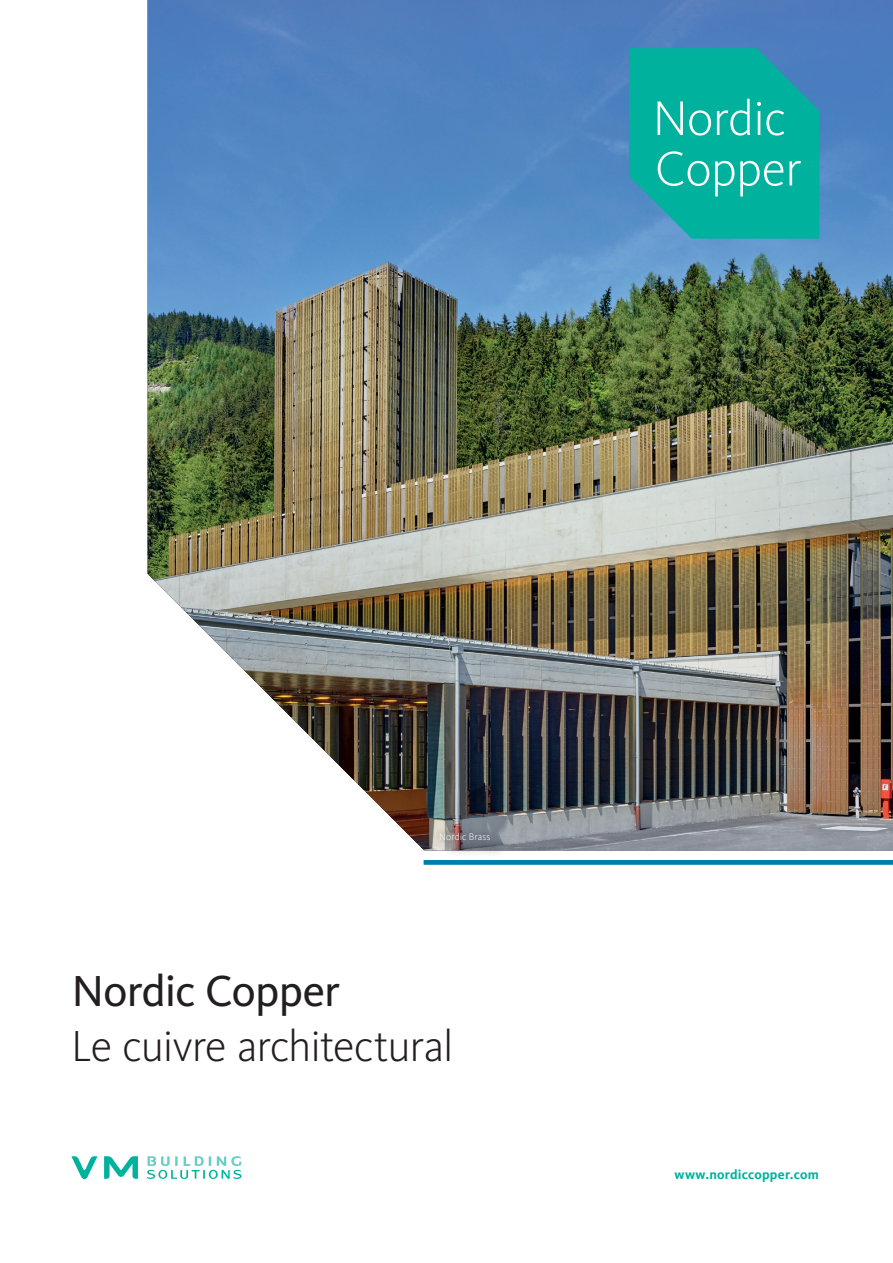
<style>
.page{position:relative;width:893px;height:1263px;background:#fff}
.page>*{position:absolute;margin:0;border:0;box-sizing:border-box;transform-origin:0 0}
.t1{font:300 45px "Kievit Pro";letter-spacing:-.025em;color:#231f20}
.t2{font:45px "Kievit Pro";letter-spacing:-.015em;color:#231f20}
.ADRESSE{font:700 13.5px "Kievit Pro";letter-spacing:.015em;color:#00b19d}
.SOURCE_INFO{font:300 9.9px "Kievit Pro";letter-spacing:.01em;color:#fff}
</style>
<div class="page">
<img style="left:148px;top:0;width:745px;height:850px">
<div style="left:424px;top:860px;width:469px;height:5px;background:#007dad"></div>
<svg style="left:629px;top:48px;width:190px;height:191px;background:#17b0a6"></svg>
<div style="left:443px;top:836px;width:65px;height:22px;background:#231f20;opacity:.75"></div>
<div style="left:433px;top:826px;width:64px;height:21px;background:#231f20;opacity:.75"></div>
<svg style="left:147px;top:1156px;width:94px;height:23px"></svg>
<svg style="left:71px;top:1156px;width:67px;height:23px"></svg>
<p class="t2" style="left:72px;top:964px;width:270px">Nordic Copper</p>
<p class="SOURCE_INFO" style="left:439px;top:830px;width:53px">Nordic Brass</p>
<p class="t1" style="left:71px;top:1019px;width:384px">Le cuivre architectural</p>
<p class="ADRESSE" style="left:674px;top:1166px;width:146px">www.nordiccopper.com</p>
</div>
